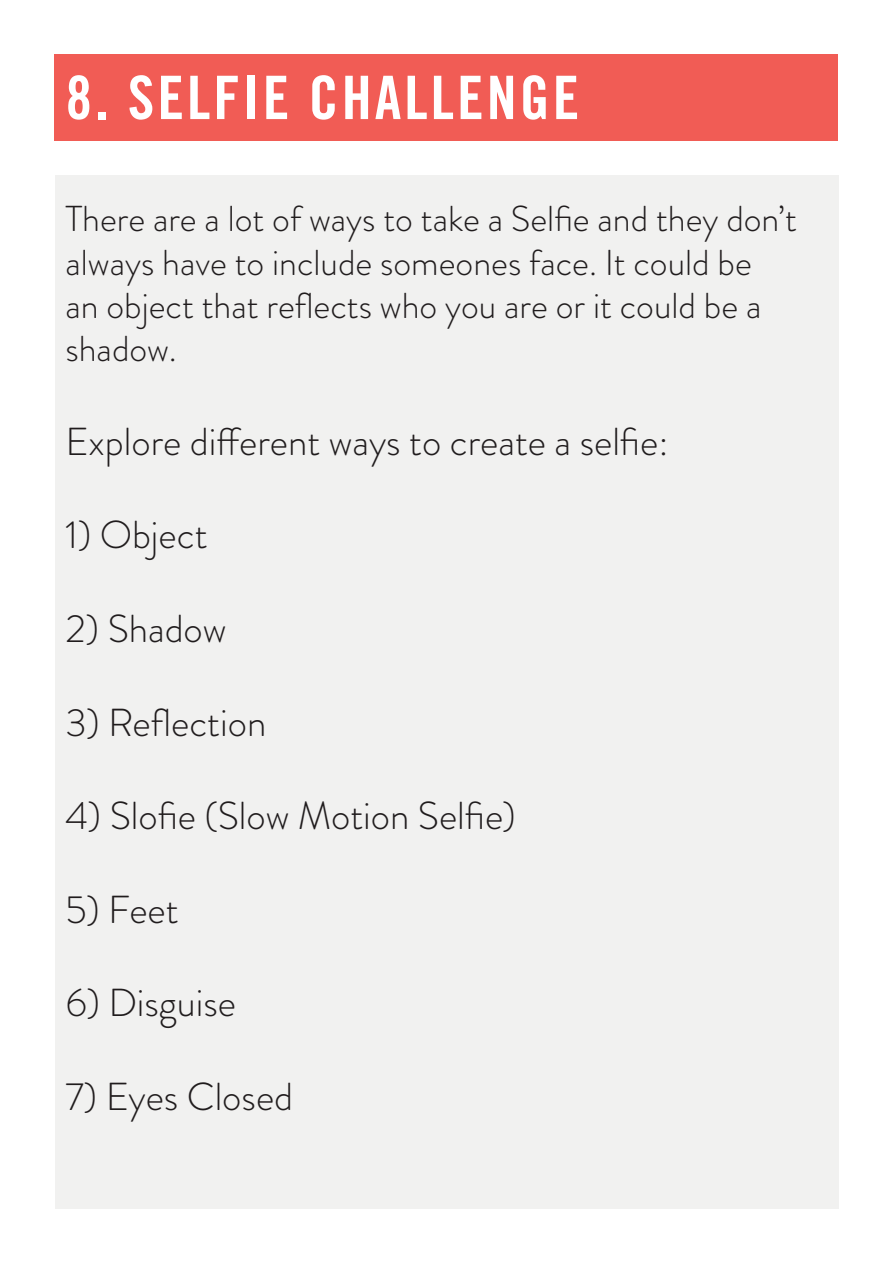
<style>
.page{position:relative;width:893px;height:1263px;background:#fff}
.page>*{position:absolute;margin:0;border:0;box-sizing:border-box;transform-origin:0 0}
.t1{font:60px "Trade Gothic LT Std Bd Cn 20";letter-spacing:.05em;color:#fff}
.t2{font:300 39px "Brandon Grotesque";color:#231f20}
.t3{font:300 36px/43.2px "Brandon Grotesque";color:#231f20}
</style>
<div class="page">
<div style="left:54px;top:54px;width:783px;height:87px;background:#f15c55"></div>
<div style="left:56px;top:175px;width:783px;height:1034px;background:#ebebea"></div>
<p class="t1" style="left:65px;top:61px;width:515px">8. SELFIE CHALLENGE</p>
<p class="t3" style="left:65px;top:198px;width:733px">There are a lot of ways to take a Selfie and they don’t always have to include someones face. It could be<br>an object that reflects who you are or it could be a shadow.</p>
<p class="t2" style="left:65px;top:415px;width:605px">Explore different ways to create a selfie:</p>
<p class="t2" style="left:65px;top:508px;width:144px">1) Object</p>
<p class="t2" style="left:65px;top:602px;width:163px">2) Shadow</p>
<p class="t2" style="left:65px;top:695px;width:202px">3) Reflection</p>
<p class="t2" style="left:65px;top:789px;width:452px">4) Slofie (Slow Motion Selfie)</p>
<p class="t2" style="left:65px;top:883px;width:115px">5) Feet</p>
<p class="t2" style="left:65px;top:976px;width:172px">6) Disguise</p>
<p class="t2" style="left:65px;top:1070px;width:229px">7) Eyes Closed</p>
</div>
